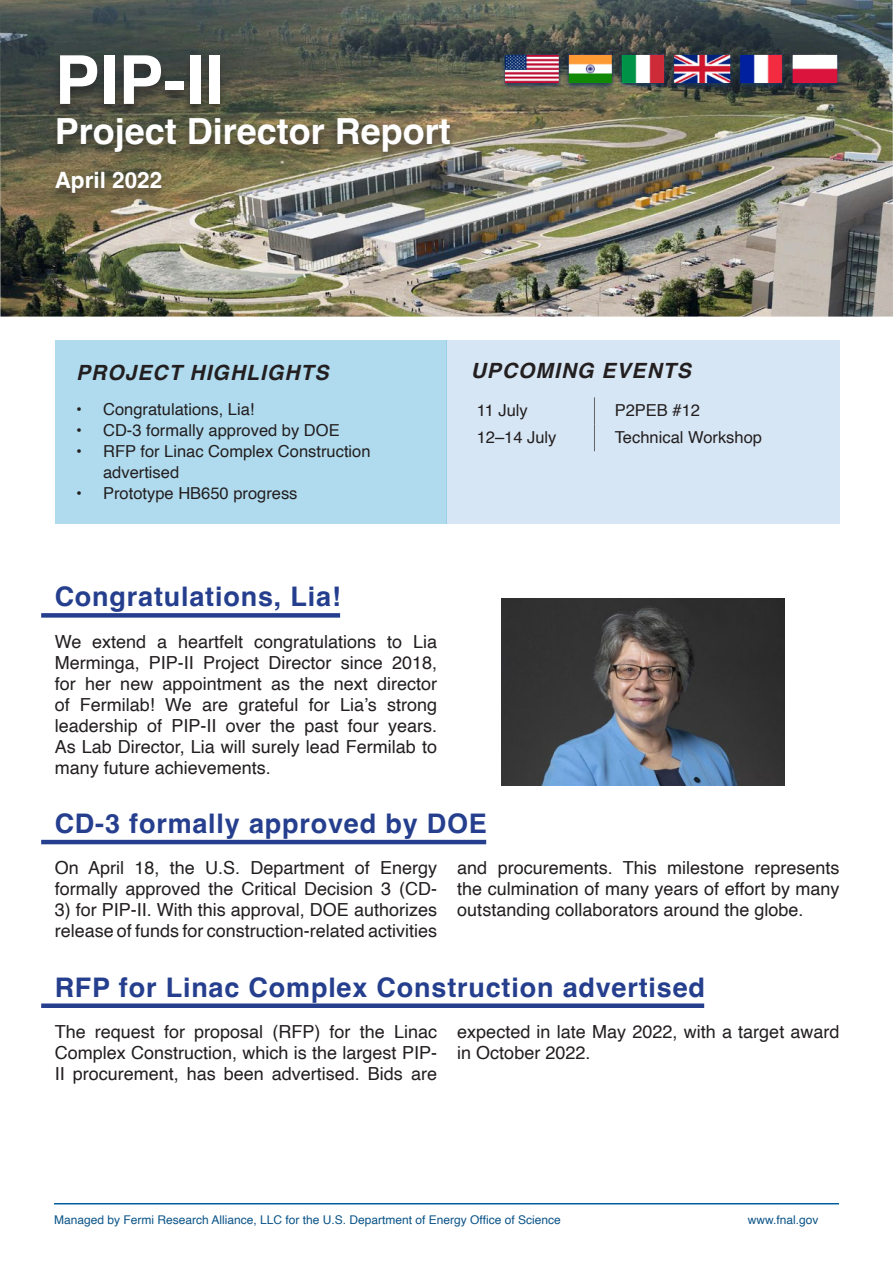
<style>
.page{position:relative;width:893px;height:1263px;background:#fff}
.page>*{position:absolute;margin:0;border:0;box-sizing:border-box;transform-origin:0 0}
.t1{font:700 67.5px "Helvetica";color:#fff}
.t2{font:700 36px "Helvetica";color:#fff}
.NAL_Title{font:700 27px "Helvetica";letter-spacing:.03em;color:#253f8e}
.t3{font:700 22.5px "Helvetica";color:#fff}
.Small_Headline{font:italic 700 21px "Helvetica";letter-spacing:.05em;color:#231f20}
.Content_Body_Text{font:18px/21px "Helvetica";color:#231f20;text-align:justify}
.Content_Body_Text-2{font:16.5px/21px "Helvetica";color:#231f20}
.t4{font:12px "Helvetica";color:#0b5488}
</style>
<div class="page">
<hr style="left:54px;top:1203px;width:785px;height:1px;background:#005e9e">
<div style="left:446px;top:340px;width:394px;height:183px;background:#d7e6f4"></div>
<svg style="left:594px;top:397px;width:1px;height:54px"></svg>
<div style="left:41px;top:613px;width:299px;height:5px;background:#253f8e"></div>
<hr style="left:41px;top:840px;width:445px;height:4px;background:#253f8e">
<div style="left:41px;top:1003px;width:663px;height:5px;background:#253f8e"></div>
<img style="left:0;top:0;width:893px;height:317px">
<div style="left:48px;top:54px;width:409px;height:153px;background:#231f20;opacity:.6"></div>
<img style="left:498px;top:51px;width:347px;height:42px">
<div style="left:55px;top:340px;width:391px;height:183px;background:#b0dbee"></div>
<img style="left:501px;top:598px;width:284px;height:187px">
<p class="t1" style="left:55px;top:39px;width:170px">PIP-II</p>
<p class="t2" style="left:55px;top:110px;width:398px">Project Director Report</p>
<p class="t3" style="left:55px;top:166px;width:109px">April 2022</p>
<p class="Small_Headline" style="left:76px;top:360px;width:254px">PROJECT HIGHLIGHTS</p>
<p class="Content_Body_Text-2" style="left:76px;top:399px;width:180px">• Congratulations, Lia!</p>
<p class="Content_Body_Text-2" style="left:76px;top:420px;width:265px">• CD-3 formally approved by DOE</p>
<p class="Content_Body_Text-2" style="left:103px;top:441px;width:269px;text-indent:-27px">• RFP for Linac Complex Construction advertised</p>
<p class="Content_Body_Text-2" style="left:76px;top:483px;width:223px">• Prototype HB650 progress</p>
<p class="Small_Headline" style="left:471px;top:358px;width:222px">UPCOMING EVENTS</p>
<p class="Content_Body_Text-2" style="left:477px;top:400px;width:53px">11 July</p>
<p class="Content_Body_Text-2" style="left:615px;top:400px;width:87px">P2PEB #12</p>
<p class="Content_Body_Text-2" style="left:477px;top:427px;width:81px">12–14 July</p>
<p class="Content_Body_Text-2" style="left:615px;top:427px;width:149px">Technical Workshop</p>
<p class="NAL_Title" style="left:55px;top:580px;width:288px">Congratulations, Lia!</p>
<p class="Content_Body_Text" style="left:55px;top:631px;width:384px">We extend a heartfelt congratulations to Lia Merminga, PIP-II Project Director since 2018, for her new appointment as the next director of Fermilab! We are grateful for Lia’s strong leadership of PIP-II over the past four years.<br>As Lab Director, Lia will surely lead Fermilab to many future achievements.</p>
<p class="NAL_Title" style="left:55px;top:807px;width:434px">CD-3 formally approved by DOE</p>
<p class="Content_Body_Text" style="left:55px;top:858px;width:384px">On April 18, the U.S. Department of Energy formally approved the Critical Decision 3 (CD-</p>
<p class="Content_Body_Text" style="left:55px;top:900px;width:384px">3) for PIP-II. With this approval, DOE authorizes release of funds for construction-related activities</p>
<p class="Content_Body_Text" style="left:457px;top:858px;width:384px">and procurements. This milestone represents the culmination of many years of effort by many outstanding collaborators around the globe.</p>
<p class="NAL_Title" style="left:55px;top:971px;width:652px">RFP for Linac Complex Construction advertised</p>
<p class="Content_Body_Text" style="left:55px;top:1022px;width:384px">The request for proposal (RFP) for the Linac Complex Construction, which is the largest PIP-II procurement, has been advertised. Bids are</p>
<p class="Content_Body_Text" style="left:457px;top:1022px;width:384px">expected in late May 2022, with a target award in October 2022.</p>
<p class="t4" style="left:54px;top:1211px;width:508px">Managed by Fermi Research Alliance, LLC for the U.S. Department of Energy Office of Science</p>
<p class="t4" style="left:748px;top:1211px;width:72px">www.fnal.gov</p>
</div>
